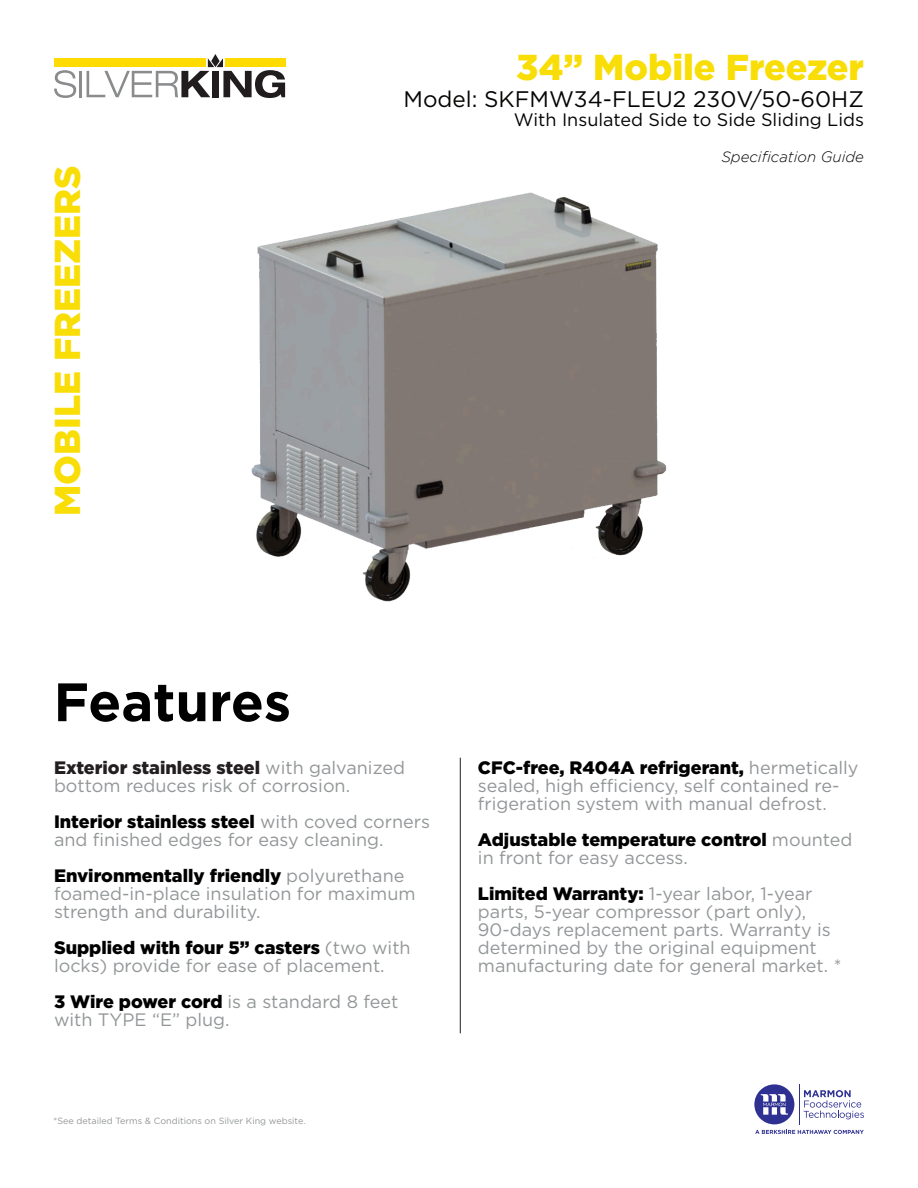
<style>
.page{position:relative;width:918px;height:1188px;background:#fff}
.page>*{position:absolute;margin:0;border:0;box-sizing:border-box;transform-origin:0 0}
.t1{font:700 54px "Gotham";color:#000}
.t2{font:900 36px "Gotham";color:#f9dd07}
.t3{font:22.5px "Gotham";color:#040503}
.t4{font:18px/18px "Gotham";color:#939698}
.t5{font:900 18px/18px "Gotham";color:#000}
.t6{font:18px "Gotham";color:#040503}
.t7{font:italic 300 15px "Gotham";color:#040503}
.t8{font:9px "Gotham";color:#939698}
.s1{font-weight:900;color:#231f20}
.s2{font-weight:900;color:#000}
.s3{font-weight:400;color:#939698}
</style>
<div class="page">
<svg style="left:755px;top:1130px;width:109px;height:4px"></svg>
<hr style="left:799px;top:1084px;width:1px;height:40px;background:#2e3092">
<svg style="left:804px;top:1090px;width:60px;height:29px"></svg>
<svg style="left:754px;top:1084px;width:40px;height:40px"></svg>
<svg style="left:54px;top:70px;width:22px;height:28px"></svg>
<hr style="left:79px;top:71px;width:3px;height:26px;background:#8a8b8d">
<svg style="left:87px;top:54px;width:198px;height:44px"></svg>
<div style="left:54px;top:58px;width:152px;height:9px;background:#ffdb00"></div>
<div style="left:225px;top:58px;width:60px;height:9px;background:#ffdb00"></div>
<img style="left:251px;top:192px;width:416px;height:410px">
<hr style="left:460px;top:758px;width:1px;height:275px;background:#231f20">
<p class="t2" style="left:47px;top:516px;width:352px;rotate:-90deg">MOBILE FREEZERS</p>
<p class="t2" style="left:516px;top:47px;width:349px">34” Mobile Freezer</p>
<p class="t3" style="left:403px;top:84px;width:462px">Model: SKFMW34-FLEU2 230V/50-60HZ</p>
<p class="t6" style="left:514px;top:108px;width:352px">With Insulated Side to Side Sliding Lids</p>
<p class="t7" style="left:721px;top:149px;width:144px">Specification Guide</p>
<p class="t1" style="left:54px;top:666px;width:239px">Features</p>
<p class="t4" style="left:54px;top:759px;width:353px"><span class="s1">Exterior stainless steel</span> with galvanized bottom reduces risk of corrosion.</p>
<p class="t4" style="left:54px;top:813px;width:378px"><span class="s2">Interior stainless steel</span> with coved corners and finished edges for easy cleaning.</p>
<p class="t4" style="left:54px;top:867px;width:363px"><span class="s2">Environmentally friendly</span> polyurethane foamed-in-place insulation for maximum strength and durability.</p>
<p class="t4" style="left:54px;top:939px;width:358px"><span class="s2">Supplied with four 5” casters</span> (two with locks) provide for ease of placement.</p>
<p class="t4" style="left:54px;top:993px;width:346px"><span class="s2">3 Wire power cord</span> is a standard 8 feet with TYPE “E” plug.</p>
<p class="t8" style="left:54px;top:1115px;width:253px">*See detailed Terms &amp; Conditions on Silver King website.</p>
<p class="t4" style="left:478px;top:759px;width:382px"><span class="s2">CFC-free, R404A refrigerant,</span> hermetically sealed, high efficiency, self contained re&shy;frigeration system with manual defrost.</p>
<p class="t5" style="left:478px;top:831px;width:376px">Adjustable temperature control <span class="s3">mounted in front for easy access.</span></p>
<p class="t4" style="left:478px;top:885px;width:365px"><span class="s2">Limited Warranty:</span> 1-year labor, 1-year parts, 5-year compressor (part only), 90-days replacement parts. Warranty is determined by the original equipment manufacturing date for general market. *</p>
</div>
